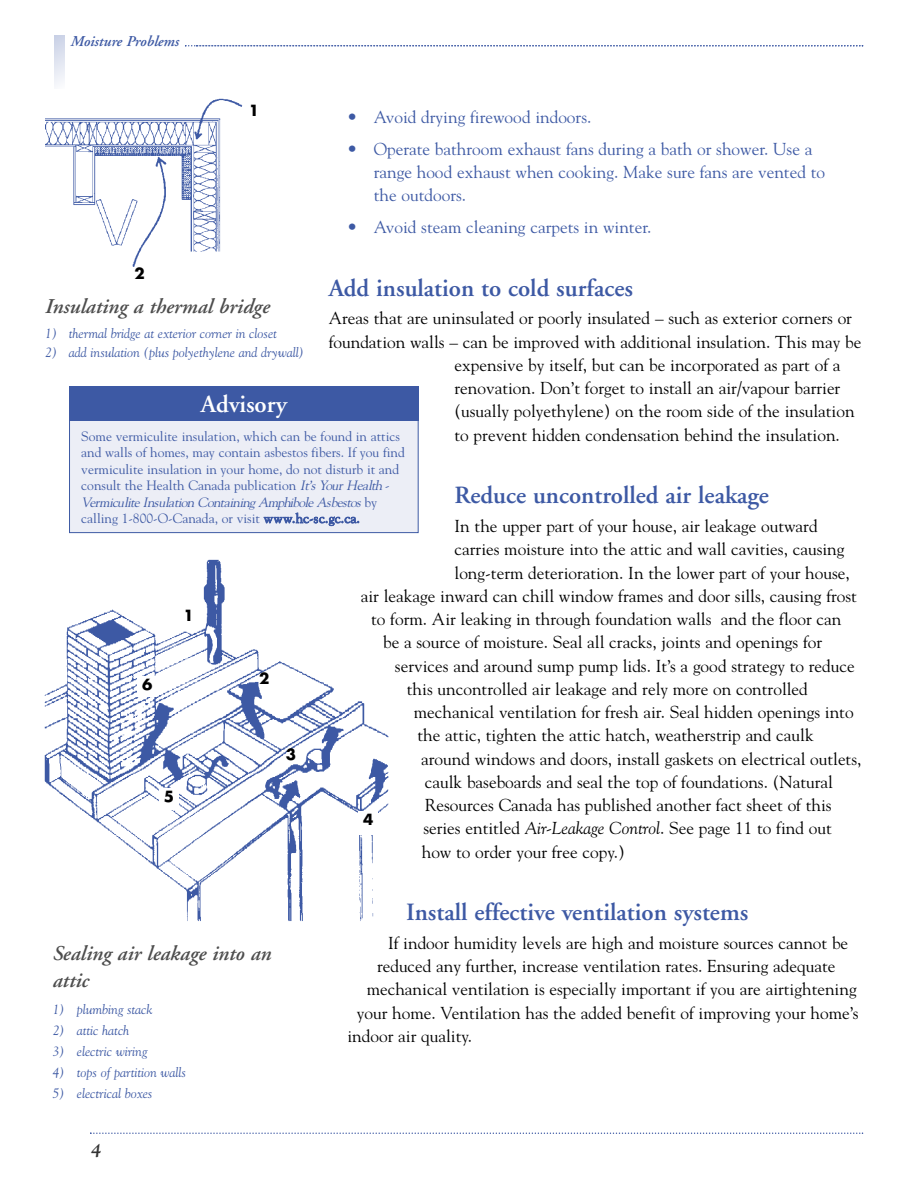
<style>
.page{position:relative;width:918px;height:1188px;background:#fff}
.page>*{position:absolute;margin:0;border:0;box-sizing:border-box;transform-origin:0 0}
.t1{font:600 24.75px "Adobe Garamond";color:#3d59a4}
.t2{font:600 24.75px "Adobe Garamond";color:#fff}
.t3{font:italic 600 21px/27px "Adobe Garamond";color:#4d4d4d}
.t4{font:italic 700 18px "Goudy";color:#333}
.t5{font:17.25px "Goudy";color:#000}
.t6{font:17.25px/23.2px "Goudy";color:#3d59a4}
.t7{font:italic 600 15px "Adobe Garamond";color:#3d59a4}
.t8{font:700 15px "Futura";color:#000}
.t9{font:13.5px/16.5px "Goudy";color:#3d59a4}
.t10{font:italic 13.5px "Goudy";color:#3d59a4}
.s1{font-weight:700;font-size:18px}
.s2{font-style:italic}
</style>
<div class="page">
<img style="left:44px;top:560px;width:345px;height:361px">
<div style="left:159px;top:788px;width:20px;height:22px;background:#fff"></div>
<div style="left:138px;top:676px;width:19px;height:20px;background:#fff"></div>
<svg style="left:90px;top:1132px;width:773px;height:2px"></svg>
<svg style="left:54px;top:35px;width:10px;height:50px"></svg>
<svg style="left:185px;top:45px;width:678px;height:1px"></svg>
<img style="left:45px;top:98px;width:198px;height:169px">
<div style="left:70px;top:388px;width:348px;height:144px;background:#eceef6"></div>
<div style="left:69px;top:388px;width:350px;height:145px;border:1px solid #3d59a4"></div>
<div style="left:69px;top:387px;width:350px;height:34px;background:#3d59a4"></div>
<div style="left:359px;top:811px;width:19px;height:23px;background:#fff"></div>
<p class="t7" style="left:71px;top:35px;width:110px">Moisture Problems</p>
<p class="t8" style="left:249px;top:103px;width:12px">1</p>
<p class="t6" style="left:347px;top:105px;width:246px"><span class="s1">•</span> Avoid drying firewood indoors.</p>
<p class="t6" style="left:374px;top:137px;width:453px;text-indent:-27px"><span class="s1">•</span> Operate bathroom exhaust fans during a bath or shower. Use a range hood exhaust when cooking. Make sure fans are vented to the outdoors.</p>
<p class="t6" style="left:347px;top:216px;width:306px"><span class="s1">•</span> Avoid steam cleaning carpets in winter.</p>
<p class="t8" style="left:135px;top:267px;width:12px">2</p>
<h1 class="t1" style="left:329px;top:278px;width:306px">Add insulation to cold surfaces</h1>
<p class="t5" style="left:329px;top:308px;width:525px">Areas that are uninsulated or poorly insulated – such as exterior corners or</p>
<p class="t5" style="left:329px;top:332px;width:534px">foundation walls – can be improved with additional insulation. This may be</p>
<p class="t5" style="left:455px;top:355px;width:387px">expensive by itself, but can be incorporated as part of a</p>
<p class="t5" style="left:455px;top:378px;width:387px">renovation. Don’t forget to install an air/vapour barrier</p>
<p class="t5" style="left:455px;top:401px;width:402px">(usually polyethylene) on the room side of the insulation</p>
<p class="t5" style="left:455px;top:425px;width:387px">to prevent hidden condensation behind the insulation.</p>
<p class="t3" style="left:45px;top:295px;width:226px">Insulating a thermal bridge</p>
<p class="t10" style="left:45px;top:325px;width:233px">1) thermal bridge at exterior corner in closet</p>
<p class="t10" style="left:45px;top:345px;width:260px">2) add insulation (plus polyethylene and drywall)</p>
<h1 class="t2" style="left:201px;top:394px;width:88px">Advisory</h1>
<p class="t9" style="left:81px;top:428px;width:325px">Some vermiculite insulation, which can be found in attics and walls of homes, may contain asbestos fibers. If you find vermiculite insulation in your home, do not disturb it and consult the Health Canada publication <span class="s2">It’s Your Health - Vermiculite Insulation Containing Amphibole Asbestos</span> b y calling 1-800-O-Canada, or visit www.hc-sc.gc.ca.</p>
<h1 class="t1" style="left:455px;top:486px;width:316px">Reduce uncontrolled air leakage</h1>
<p class="t5" style="left:455px;top:516px;width:365px">In the upper part of your house, air leakage outward</p>
<p class="t5" style="left:455px;top:539px;width:391px">carries moisture into the attic and wall cavities, causing</p>
<p class="t5" style="left:455px;top:562px;width:397px">long-term deterioration. In the lower part of your house,</p>
<p class="t5" style="left:361px;top:586px;width:498px">air leakage inward can chill window frames and door sills, causing frost</p>
<p class="t5" style="left:371px;top:609px;width:472px">to form. Air leaking in through foundation walls and the floor can</p>
<p class="t5" style="left:383px;top:632px;width:441px">be a source of moisture. Seal all cracks, joints and openings for</p>
<p class="t5" style="left:395px;top:655px;width:461px">services and around sump pump lids. It’s a good strategy to reduce</p>
<p class="t5" style="left:407px;top:679px;width:402px">this uncontrolled air leakage and rely more on controlled</p>
<p class="t5" style="left:414px;top:702px;width:441px">mechanical ventilation for fresh air. Seal hidden openings into</p>
<p class="t5" style="left:418px;top:725px;width:398px">the attic, tighten the attic hatch, weatherstrip and caulk</p>
<p class="t5" style="left:421px;top:748px;width:442px">around windows and doors, install gaskets on electrical outlets,</p>
<p class="t5" style="left:425px;top:772px;width:410px">caulk baseboards and seal the top of foundations. (Natural</p>
<p class="t5" style="left:425px;top:795px;width:408px">Resources Canada has published another fact sheet of this</p>
<p class="t5" style="left:423px;top:818px;width:410px">series entitled <span class="s2">Air-Leakage Control</span>. See page 11 to find out</p>
<p class="t5" style="left:422px;top:841px;width:204px">how to order your free copy.)</p>
<p class="t8" style="left:184px;top:608px;width:12px">1</p>
<p class="t8" style="left:259px;top:672px;width:12px">2</p>
<p class="t8" style="left:142px;top:678px;width:12px">6</p>
<p class="t8" style="left:286px;top:748px;width:12px">3</p>
<p class="t8" style="left:164px;top:789px;width:12px">5</p>
<p class="t8" style="left:363px;top:813px;width:12px">4</p>
<p class="t3" style="left:53px;top:942px;width:220px">Sealing air leakage into an attic</p>
<p class="t10" style="left:53px;top:1001px;width:101px">1) plumbing stack</p>
<p class="t10" style="left:53px;top:1022px;width:78px">2) attic hatch</p>
<p class="t10" style="left:53px;top:1043px;width:96px">3) electric wiring</p>
<p class="t10" style="left:53px;top:1064px;width:135px">4) tops of partition walls</p>
<p class="t10" style="left:53px;top:1085px;width:101px">5) electrical boxes</p>
<p class="t4" style="left:92px;top:1139px;width:12px">4</p>
<h1 class="t1" style="left:406px;top:902px;width:344px">Install effective ventilation systems</h1>
<p class="t5" style="left:388px;top:933px;width:462px">If indoor humidity levels are high and moisture sources cannot be</p>
<p class="t5" style="left:377px;top:956px;width:460px">reduced any further, increase ventilation rates. Ensuring adequate</p>
<p class="t5" style="left:367px;top:979px;width:492px">mechanical ventilation is especially important if you are airtightening</p>
<p class="t5" style="left:357px;top:1003px;width:503px">your home. Ventilation has the added benefit of improving your home’s</p>
<p class="t5" style="left:348px;top:1026px;width:126px">indoor air quality.</p>
</div>
